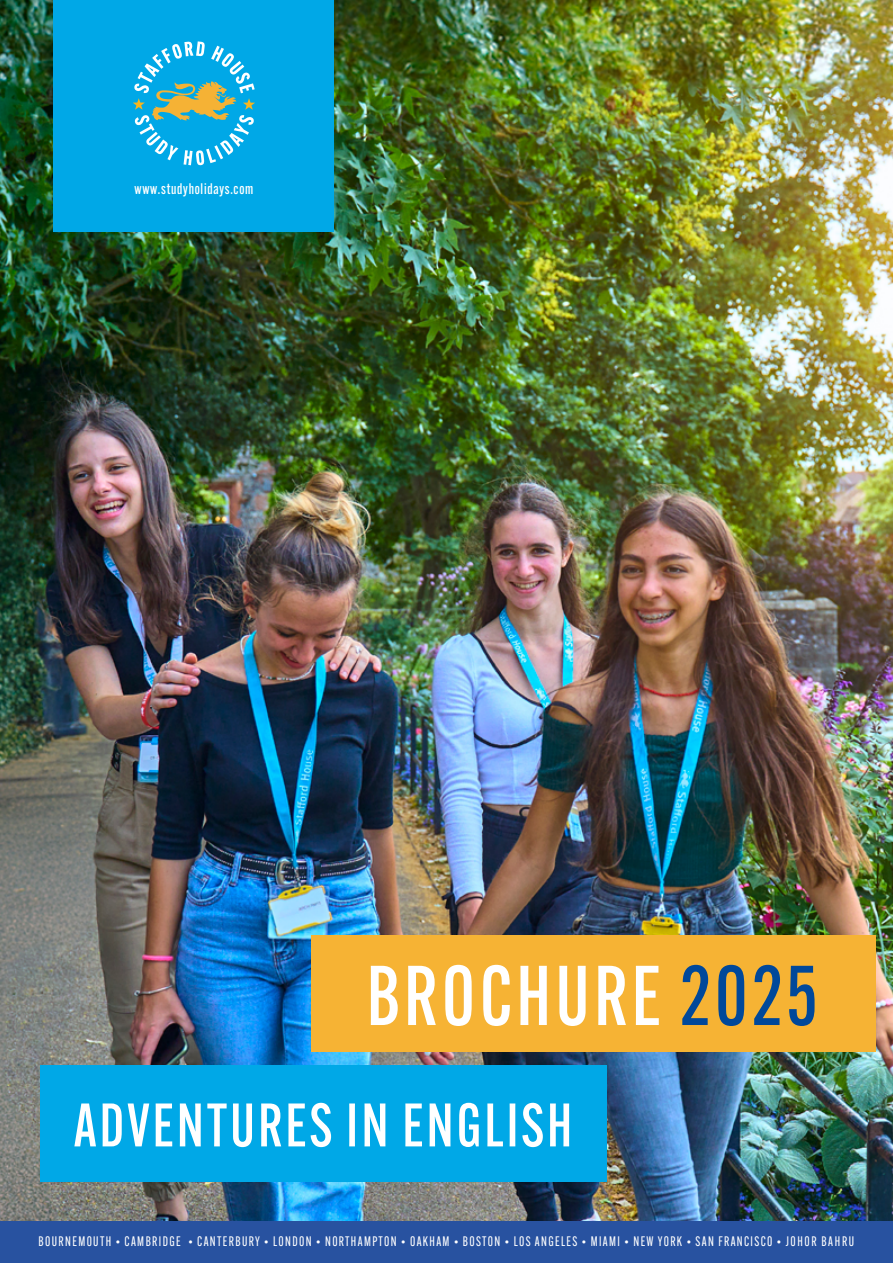
<style>
.page{position:relative;width:893px;height:1263px;background:#fff}
.page>*{position:absolute;margin:0;border:0;box-sizing:border-box;transform-origin:0 0}
.t1{font:500 82.8px "Alternate Gothic Cond ATF";letter-spacing:.05em;color:#fff}
.t2{font:500 60px "Alternate Gothic Cond ATF";letter-spacing:.05em;color:#fff}
.t3{font:500 15px "Alternate Gothic Cond ATF";letter-spacing:.05em;color:#fff}
.t4{font:13.5px "Alternate Gothic Cond ATF";letter-spacing:.1em;color:#fff}
.s1{color:#00489a}
</style>
<div class="page">
<img style="left:0;top:0;width:893px;height:1222px">
<div style="left:311px;top:935px;width:565px;height:117px;background:#f6b334"></div>
<div style="left:0;top:1222px;width:893px;height:41px;background:#2852a0"></div>
<div style="left:54px;top:0;width:280px;height:232px;background:#00a8e7"></div>
<div style="left:40px;top:1065px;width:567px;height:117px;background:#00a8e7"></div>
<svg style="left:133px;top:41px;width:122px;height:124px"></svg>
<p class="t3" style="left:134px;top:179px;width:120px">www.studyholidays.com</p>
<h1 class="t1" style="left:367px;top:944px;width:452px">BROCHURE <span class="s1">2025</span></h1>
<h2 class="t2" style="left:74px;top:1088px;width:500px">ADVENTURES IN ENGLISH</h2>
<p class="t4" style="left:39px;top:1233px;width:817px">BOURNEMOUTH • CAMBRIDGE • CANTERBURY • LONDON • NORTHAMPTON • OAKHAM • BOSTON • LOS ANGELES • MIAMI • NEW YORK • SAN FRANCISCO • JOHOR BAHRU</p>
</div>
